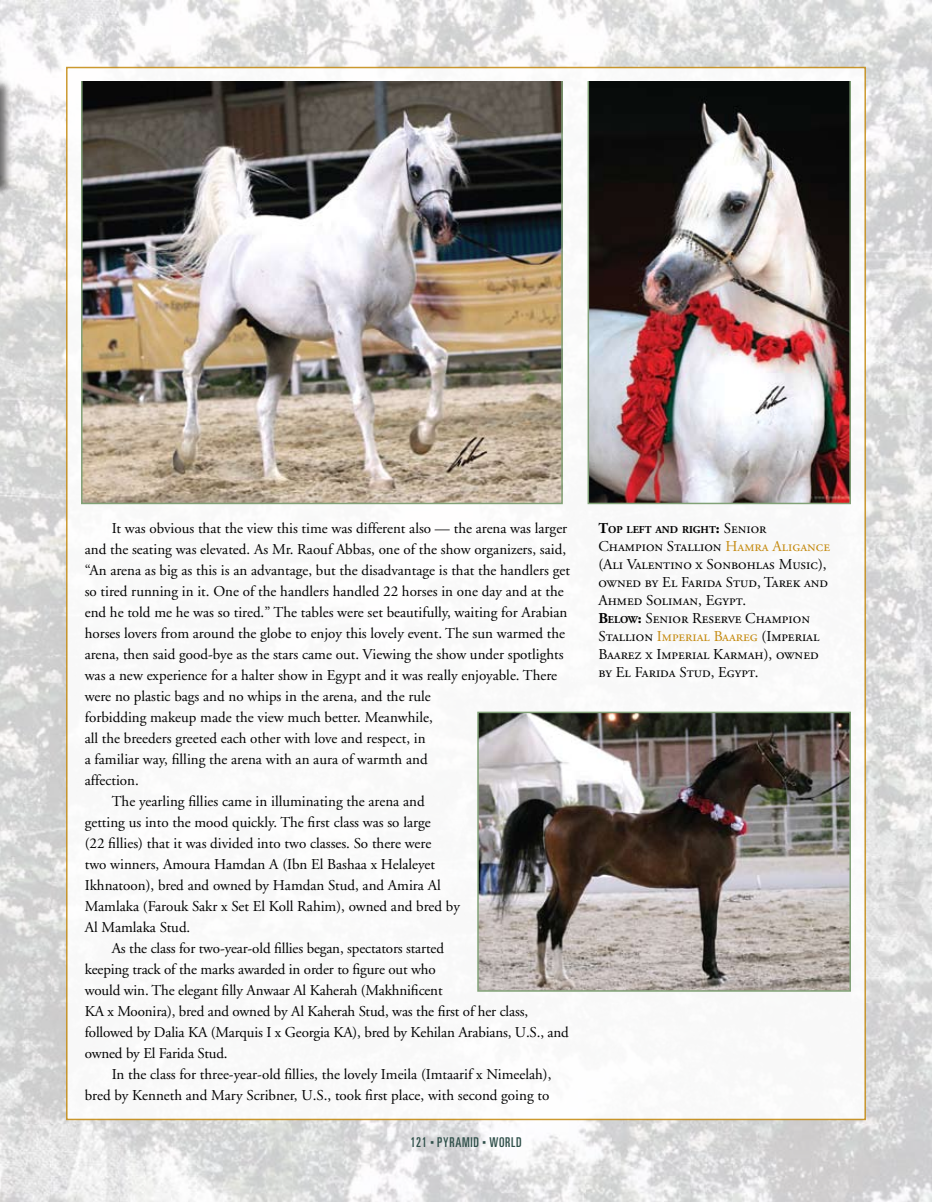
<style>
.page{position:relative;width:932px;height:1202px;background:#fff}
.page>*{position:absolute;margin:0;border:0;box-sizing:border-box;transform-origin:0 0}
.t1{font:15px "Adobe Garamond";color:#000}
.t2{font:15px/18px "Adobe Garamond Regular SC";color:#000}
.t3{font:ultra-condensed 13.5px "Univers";letter-spacing:.05em;color:#2e4f49}
.t4{font:700 10.5px "Adobe Garamond";color:#000}
.s1{font-family:"Universal Newswith Comm Pi";font-stretch:normal;font-size:10.5px}
.s2{font-size:15px}
.s3{font-family:"Adobe Garamond Regular SC";font-weight:400;font-size:15px}
.s4{color:#c48a10}
.s5{font-family:"Adobe Garamond";font-weight:700}
.s6{font-family:"Adobe Garamond";font-weight:700;font-size:10.5px}
</style>
<div class="page">
<img style="left:0;top:0;width:932px;height:1202px">
<div style="left:66px;top:67px;width:800px;height:1053px;background:#fff;border:2px solid #c48a10"></div>
<div style="left:0;top:78px;width:20px;height:125px;background:#000;opacity:.58"></div>
<img style="left:0;top:81px;width:1px;height:103px">
<img style="left:590px;top:83px;width:257px;height:418px">
<div style="left:587px;top:80px;width:263px;height:424px;border:2px solid #81a277"></div>
<img style="left:480px;top:714px;width:367px;height:274px">
<div style="left:477px;top:711px;width:373px;height:280px;border:2px solid #81a277"></div>
<img style="left:84px;top:83px;width:475px;height:418px">
<div style="left:81px;top:80px;width:481px;height:424px;border:2px solid #81a277"></div>
<p class="t1" style="left:112px;top:520px;width:457px">It was obvious that the view this time was different also — the arena was larger</p>
<p class="t1" style="left:85px;top:541px;width:483px">and the seating was elevated. As Mr. Raouf Abbas, one of the show organizers, said,</p>
<p class="t1" style="left:85px;top:562px;width:486px">“An arena as big as this is an advantage, but the disadvantage is that the handlers get</p>
<p class="t1" style="left:85px;top:583px;width:480px">so tired running in it. One of the handlers handled 22 horses in one day and at the</p>
<p class="t1" style="left:85px;top:604px;width:484px">end he told me he was so tired.” The tables were set beautifully, waiting for Arabian</p>
<p class="t1" style="left:85px;top:625px;width:482px">horses lovers from around the globe to enjoy this lovely event. The sun warmed the</p>
<p class="t1" style="left:85px;top:646px;width:480px">arena, then said good-bye as the stars came out. Viewing the show under spotlights</p>
<p class="t1" style="left:85px;top:667px;width:474px">was a new experience for a halter show in Egypt and it was really enjoyable. There</p>
<p class="t1" style="left:85px;top:688px;width:347px">were no plastic bags and no whips in the arena, and the rule</p>
<p class="t1" style="left:85px;top:709px;width:349px">forbidding makeup made the view much better. Meanwhile,</p>
<p class="t1" style="left:85px;top:730px;width:342px">all the breeders greeted each other with love and respect, in</p>
<p class="t1" style="left:85px;top:751px;width:344px">a familiar way, filling the arena with an aura of warmth and</p>
<p class="t1" style="left:85px;top:772px;width:56px">affection.</p>
<p class="t1" style="left:112px;top:793px;width:314px">The yearling fillies came in illuminating the arena and</p>
<p class="t1" style="left:85px;top:814px;width:347px">getting us into the mood quickly. The first class was so large</p>
<p class="t1" style="left:85px;top:835px;width:348px">(22 fillies) that it was divided into two classes. So there were</p>
<p class="t1" style="left:85px;top:856px;width:352px">two winners, Amoura Hamdan A (Ibn El Bashaa x Helaleyet</p>
<p class="t1" style="left:85px;top:877px;width:357px">Ikhnatoon), bred and owned by Hamdan Stud, and Amira Al</p>
<p class="t1" style="left:85px;top:898px;width:377px">Mamlaka (Farouk Sakr x Set El Koll Rahim), owned and bred by</p>
<p class="t1" style="left:85px;top:919px;width:107px">Al Mamlaka Stud.</p>
<p class="t1" style="left:112px;top:940px;width:334px">As the class for two-year-old fillies began, spectators started</p>
<p class="t1" style="left:85px;top:961px;width:352px">keeping track of the marks awarded in order to figure out who</p>
<p class="t1" style="left:85px;top:982px;width:359px">would win. The elegant filly Anwaar Al Kaherah (Makhnificent</p>
<p class="t1" style="left:85px;top:1003px;width:445px">KA x Moonira), bred and owned by Al Kaherah Stud, was the first of her class,</p>
<p class="t1" style="left:85px;top:1024px;width:485px">followed by Dalia KA (Marquis I x Georgia KA), bred by Kehilan Arabians, U.S., and</p>
<p class="t1" style="left:85px;top:1045px;width:144px">owned by El Farida Stud.</p>
<p class="t1" style="left:112px;top:1066px;width:441px">In the class for three-year-old fillies, the lovely Imeila (Imtaarif x Nimeelah),</p>
<p class="t1" style="left:85px;top:1087px;width:466px">bred by Kenneth and Mary Scribner, U.S., took first place, with second going to</p>
<p class="t3" style="left:410px;top:1134px;width:113px">121 <span class="s1">b</span> PYRAMID <span class="s1">b</span> WORLD</p>
<p class="t4" style="left:598px;top:524px;width:170px"><span class="s2">T</span>OP LEFT AND RIGHT<span class="s2">:</span> <span class="s3">Senior</span></p>
<p class="t2" style="left:598px;top:538px;width:233px">Champion Stallion <span class="s4">Hamra Aligance </span>(Ali Valentino x Sonbohlas Music), owned by El Farida Stud, Tarek and<br>Ahmed Soliman, Egypt.<br><span class="s5">B</span><span class="s6">ELOW</span><span class="s5">:</span> Senior Reserve Champion<br>Stallion <span class="s4">Imperial Baareg</span> (Imperial<br>Baarez x Imperial Karmah), owned by El Farida Stud, Egypt.</p>
</div>
